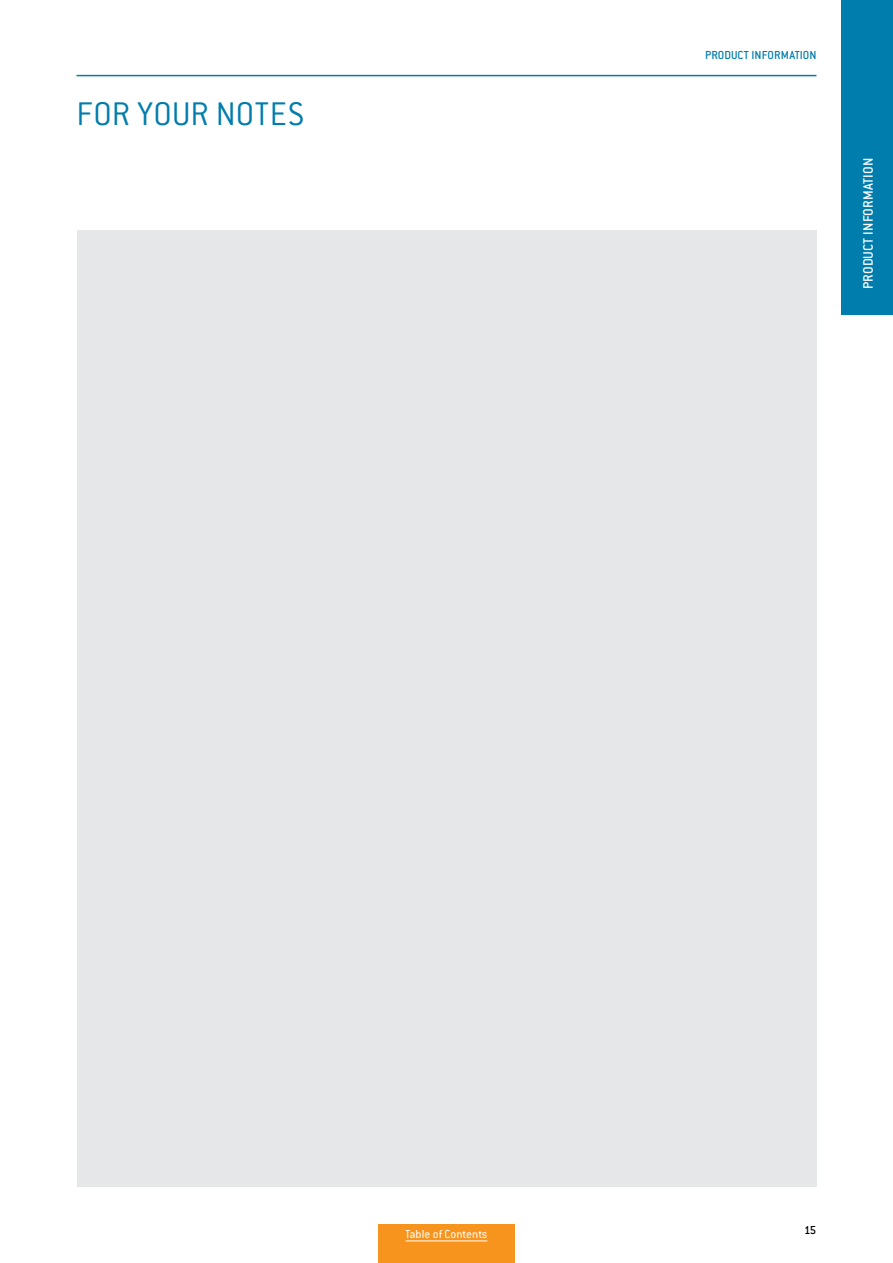
<style>
.page{position:relative;width:893px;height:1263px;background:#fff}
.page>*{position:absolute;margin:0;border:0;box-sizing:border-box;transform-origin:0 0}
.H1_Innen_24pt_2018{font:300 36px "Conduit ITC Pro";letter-spacing:.01em;color:#007dac}
.t1{font:500 15px "Conduit ITC Pro";letter-spacing:.005em;color:#fff}
.t2{font:500 12.75px "Conduit ITC Pro";letter-spacing:.005em;color:#007dac}
.t3{font:12.75px "Conduit ITC Pro";letter-spacing:.01em;color:#fff}
.t4{font:500 12.75px "Conduit ITC Pro";color:#000}
</style>
<div class="page">
<hr style="left:77px;top:75px;width:739px;height:1px;background:#007dac">
<div style="left:77px;top:230px;width:739px;height:956px;background:#e6e7e8"></div>
<div style="left:378px;top:1225px;width:136px;height:38px;background:#f7941d"></div>
<hr style="left:406px;top:1240px;width:81px;height:1px;background:#fff">
<div style="left:842px;top:0;width:51px;height:315px;background:#007dac"></div>
<p class="H1_Innen_24pt_2018" style="left:77px;top:94px;width:229px">FOR YOUR NOTES</p>
<p class="t2" style="left:705px;top:48px;width:113px">PRODUCT INFORMATION</p>
<p class="t1" style="left:860px;top:289px;width:133px;rotate:-90deg">PRODUCT INFORMATION</p>
<p class="t3" style="left:406px;top:1227px;width:83px">Table of Contents</p>
<p class="t4" style="left:804px;top:1222px;width:14px">15</p>
</div>
